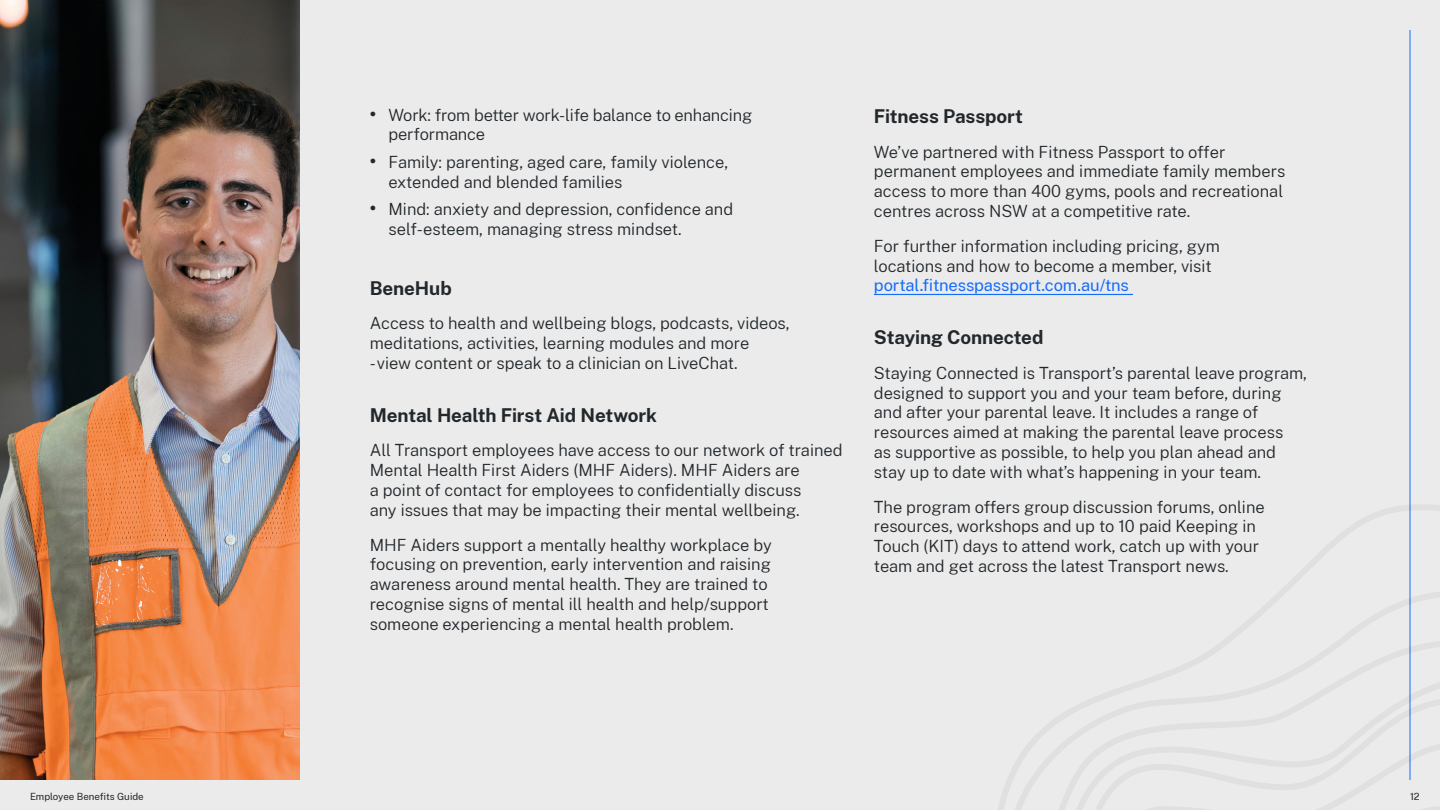
<style>
.page{position:relative;width:1440px;height:810px;background:#ebebeb}
.page>*{position:absolute;margin:0;border:0;box-sizing:border-box;transform-origin:0 0}
.Body_Copy_22pt{font:700 18.75px "Public Sans NSW";letter-spacing:-.005em;color:#22272b}
.Body_Copy_22pt-2{font:300 16.5px/19.8px "Public Sans NSW";color:#22272b}
.t1{font:9.75px "Public Sans NSW";color:#22272b}
.s1{font-weight:700;font-size:18.75px}
.s2{font-weight:400;color:#146cfd}
</style>
<div class="page">
<hr style="left:1410px;top:30px;width:1px;height:750px;background:#146cfd">
<svg style="left:998px;top:504px;width:442px;height:306px"></svg>
<svg style="left:999px;top:589px;width:441px;height:221px"></svg>
<svg style="left:1042px;top:639px;width:398px;height:171px"></svg>
<svg style="left:1059px;top:675px;width:381px;height:135px"></svg>
<svg style="left:1077px;top:690px;width:363px;height:120px"></svg>
<hr style="left:874px;top:294px;width:259px;height:1px;background:#146cfd">
<img style="left:0;top:0;width:300px;height:780px">
<p class="Body_Copy_22pt-2" style="left:388px;top:104px;width:365px;text-indent:-19px"><span class="s1">•</span> Work: from better work-life balance to enhancing performance</p>
<p class="Body_Copy_22pt-2" style="left:388px;top:151px;width:341px;text-indent:-19px"><span class="s1">•</span> Family: parenting, aged care, family violence, extended and blended families</p>
<p class="Body_Copy_22pt-2" style="left:388px;top:198px;width:346px;text-indent:-19px"><span class="s1">•</span> Mind: anxiety and depression, confidence and self-esteem, managing stress mindset.</p>
<p class="Body_Copy_22pt" style="left:370px;top:274px;width:84px">BeneHub</p>
<p class="Body_Copy_22pt-2" style="left:370px;top:313px;width:421px">Access to health and wellbeing blogs, podcasts, videos, meditations, activities, learning modules and more -view content or speak to a clinician on LiveChat.</p>
<p class="Body_Copy_22pt" style="left:370px;top:401px;width:289px">Mental Health First Aid Network</p>
<p class="Body_Copy_22pt-2" style="left:370px;top:439px;width:474px">All Transport employees have access to our network of trained Mental Health First Aiders (MHF Aiders). MHF Aiders are<br>a point of contact for employees to confidentially discuss<br>any issues that may be impacting their mental wellbeing.</p>
<p class="Body_Copy_22pt-2" style="left:370px;top:534px;width:404px">MHF Aiders support a mentally healthy workplace by focusing on prevention, early intervention and raising awareness around mental health. They are trained to recognise signs of mental ill health and help/support someone experiencing a mental health problem.</p>
<p class="Body_Copy_22pt" style="left:874px;top:102px;width:151px">Fitness Passport</p>
<p class="Body_Copy_22pt-2" style="left:874px;top:141px;width:413px">We’ve partnered with Fitness Passport to offer permanent employees and immediate family members access to more than 400 gyms, pools and recreational centres across NSW at a competitive rate.</p>
<p class="Body_Copy_22pt-2" style="left:874px;top:235px;width:347px">For further information including pricing, gym locations and how to become a member, visit <span class="s2">portal.fitnesspassport.com.au/tns</span></p>
<p class="Body_Copy_22pt" style="left:874px;top:323px;width:171px">Staying Connected</p>
<p class="Body_Copy_22pt-2" style="left:874px;top:362px;width:435px">Staying Connected is Transport’s parental leave program, designed to support you and your team before, during and after your parental leave. It includes a range of resources aimed at making the parental leave process<br>as supportive as possible, to help you plan ahead and stay up to date with what’s happening in your team.</p>
<p class="Body_Copy_22pt-2" style="left:874px;top:496px;width:392px">The program offers group discussion forums, online resources, workshops and up to 10 paid Keeping in Touch (KIT) days to attend work, catch up with your team and get across the latest Transport news.</p>
<p class="t1" style="left:30px;top:789px;width:115px">Employee Benefits Guide</p>
<p class="t1" style="left:1410px;top:789px;width:11px">12</p>
</div>
